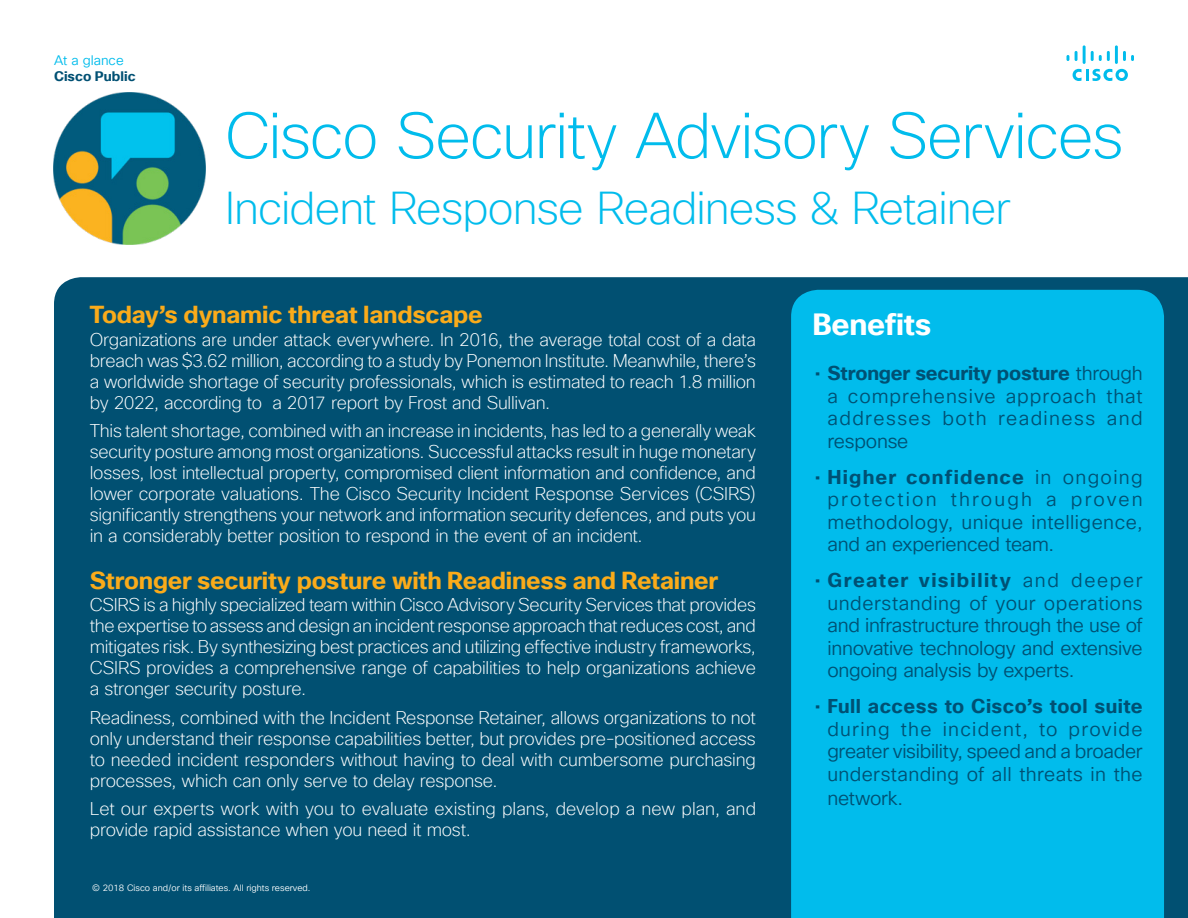
<style>
.page{position:relative;width:1188px;height:918px;background:#fff}
.page>*{position:absolute;margin:0;border:0;box-sizing:border-box;transform-origin:0 0}
.Title_Headline{font:200 63px "Cisco Sans TT";letter-spacing:-.025em;color:#01bcec}
.Title_Headline-2{font:200 45px "Cisco Sans TT";letter-spacing:-.02em;color:#01bcec}
.Sidebar_Heading_Whit{font:700 30px "Cisco Sans TT";letter-spacing:-.01em;color:#fff}
.Intro_Heading{font:700 24px "Cisco Sans TT";letter-spacing:-.01em;color:#faab1a}
.t1{font:19.5px/22.5px "Cisco Sans TT Light";letter-spacing:.01em;color:#005073;text-align:justify}
.Intro_Heading-2{font:200 18px/21px "Cisco Sans TT";letter-spacing:-.015em;color:#fff;text-align:justify}
.Intro{font:200 18px/21px "Cisco Sans TT";letter-spacing:-.015em;color:#fff;text-align:justify}
.t2{font:700 13.5px "Cisco Sans TT";color:#005073}
.t3{font:13.5px "Cisco Sans TT Light";color:#01bcec}
.Footer_white{font:9px "Cisco Sans TT Light";color:#fff}
.s1{font-family:"Cisco Sans TT"}
.s2{font-family:"Cisco Sans TT";font-weight:700}
</style>
<div class="page">
<svg style="left:1073px;top:69px;width:55px;height:12px"></svg>
<svg style="left:1067px;top:55px;width:2px;height:6px"></svg>
<svg style="left:1075px;top:51px;width:3px;height:10px"></svg>
<hr style="left:1083px;top:45px;width:3px;height:19px;background:#01bcec">
<svg style="left:1091px;top:51px;width:19px;height:10px"></svg>
<hr style="left:1115px;top:45px;width:3px;height:19px;background:#01bcec">
<svg style="left:1123px;top:51px;width:11px;height:10px"></svg>
<div style="left:54px;top:277px;width:1134px;height:641px;background:#015072"></div>
<div style="left:791px;top:290px;width:373px;height:628px;background:#01bcec"></div>
<img style="left:54px;top:92px;width:152px;height:152px">
<p class="t3" style="left:54px;top:51px;width:71px">At a glance</p>
<p class="t2" style="left:54px;top:67px;width:83px">Cisco Public</p>
<p class="Title_Headline" style="left:225px;top:95px;width:900px">Cisco Security Advisory Services</p>
<p class="Title_Headline-2" style="left:225px;top:179px;width:787px">Incident Response Readiness &amp; Retainer</p>
<p class="Intro_Heading" style="left:90px;top:299px;width:394px">Today’s dynamic threat landscape</p>
<p class="Intro_Heading-2" style="left:90px;top:329px;width:668px">Organizations are under attack everywhere. In 2016, the average total cost of a data breach was $3.62 million, according to a study by Ponemon Institute. Meanwhile, there’s a worldwide shortage of security professionals, which is estimated to reach 1.8 million by 2022, according to a 2017 report by Frost and Sullivan.</p>
<p class="Intro" style="left:90px;top:421px;width:668px">This talent shortage, combined with an increase in incidents, has led to a generally weak security posture among most organizations. Successful attacks result in huge monetary losses, lost intellectual property, compromised client information and confidence, and lower corporate valuations. The Cisco Security Incident Response Services (CSIRS) significantly strengthens your network and information security defences, and puts you in a considerably better position to respond in the event of an incident.</p>
<p class="Intro_Heading" style="left:90px;top:564px;width:630px">Stronger security posture with Readiness and Retainer</p>
<p class="Intro_Heading-2" style="left:90px;top:595px;width:668px">CSIRS is a highly specialized team within Cisco Advisory Security Services that provides the expertise to assess and design an incident response approach that reduces cost, and mitigates risk. By synthesizing best practices and utilizing effective industry frameworks, CSIRS provides a comprehensive range of capabilities to help organizations achieve a stronger security posture.</p>
<p class="Intro_Heading-2" style="left:90px;top:707px;width:668px">Readiness, combined with the Incident Response Retainer, allows organizations to not only understand their response capabilities better, but provides pre-positioned access to needed incident responders without having to deal with cumbersome purchasing processes, which can only serve to delay response.</p>
<p class="Intro_Heading-2" style="left:90px;top:799px;width:668px">Let our experts work with you to evaluate existing plans, develop a new plan, and provide rapid assistance when you need it most.</p>
<p class="Footer_white" style="left:92px;top:882px;width:220px">© 2018 Cisco and/or its affiliates. All rights reserved.</p>
<p class="Sidebar_Heading_Whit" style="left:812px;top:304px;width:121px">Benefits</p>
<p class="t1" style="left:827px;top:363px;width:317px;text-indent:-13px"><span class="s1">•</span> <span class="s2">Stronger security posture</span> through a comprehensive approach that addresses both readiness and response</p>
<p class="t1" style="left:827px;top:466px;width:317px;text-indent:-13px"><span class="s1">•</span> <span class="s2">Higher confidence</span> in ongoing protection through a proven methodology, unique intelligence, and an experienced team.</p>
<p class="t1" style="left:827px;top:570px;width:317px;text-indent:-13px"><span class="s1">•</span> <span class="s2">Greater visibility</span> and deeper understanding of your operations and infrastructure through the use of innovative technology and extensive ongoing analysis by experts.</p>
<p class="t1" style="left:827px;top:695px;width:317px;text-indent:-13px"><span class="s1">•</span> <span class="s2">Full access to Cisco’s tool suite </span>during the incident, to provide greater visibility, speed and a broader understanding of all threats in the network.</p>
</div>
